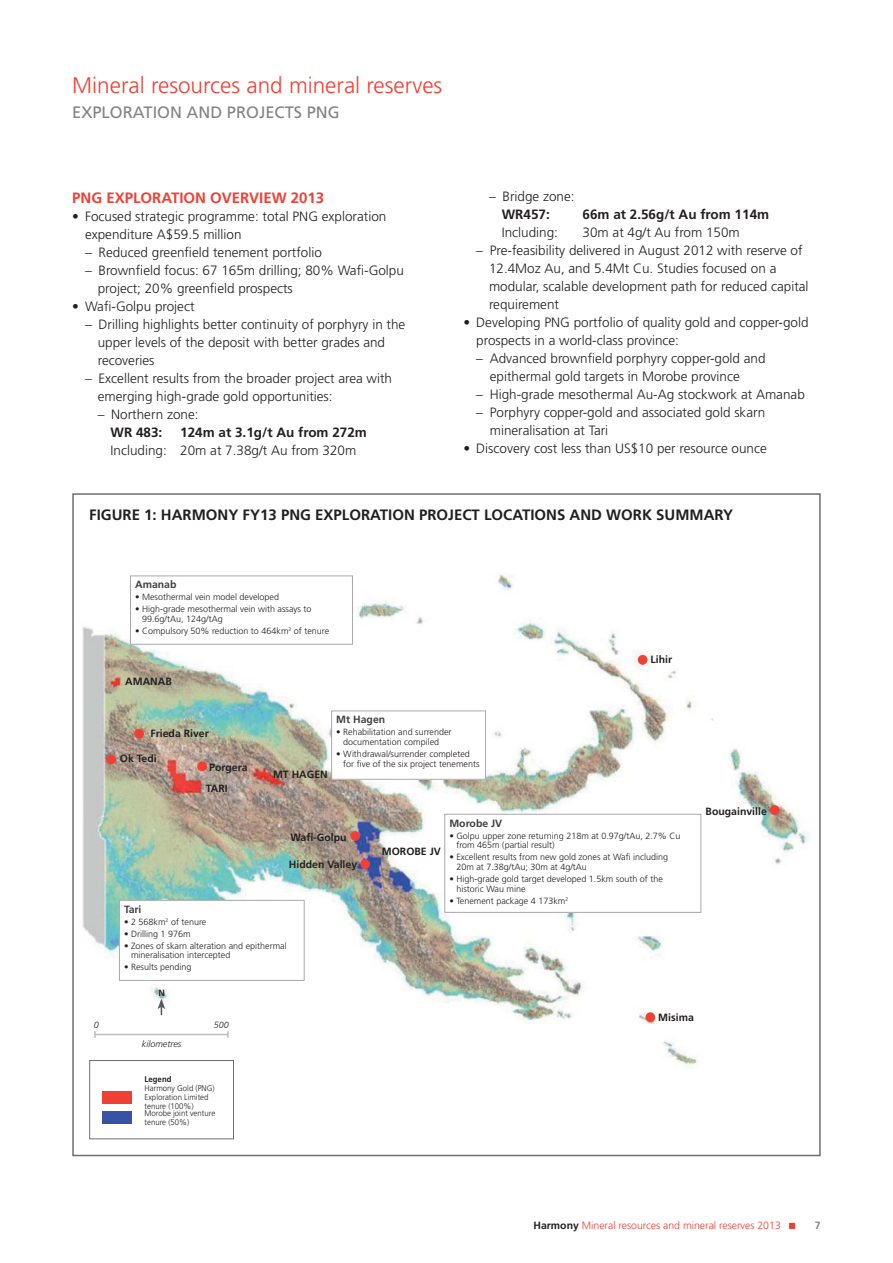
<style>
.page{position:relative;width:893px;height:1263px;background:#fff}
.page>*{position:absolute;margin:0;border:0;box-sizing:border-box;transform-origin:0 0}
.t1{font:300 22.5px "Frutiger LT Std";color:#ef4035}
.t2{font:16.5px "Frutiger LT Std";color:#808285}
.t3{font:700 15px "Frutiger LT Std";color:#231f20}
.t4{font:700 15px "Frutiger LT Std";color:#ef4035}
.t5{font:300 13.5px/18px "Frutiger LT Std";color:#231f20}
.t6{font:700 13.5px "Frutiger LT Std";color:#231f20}
.t7{font:700 10.5px "Frutiger LT Std";color:#231f20}
.t8{font:300 10.5px "Frutiger LT Std";color:#ef4035}
.t9{font:700 10.5px "Frutiger LT Std";color:#404041}
.t10{font:700 10.5px "Frutiger LT Std";color:#808285}
.t11{font:300 9px/9.8px "Frutiger LT Std";color:#231f20}
.t12{font:italic 300 9px "Frutiger LT Std";color:#231f20}
.t13{font:700 9px "Frutiger LT Std";color:#231f20}
.t14{font:300 8.25px/9px "Frutiger LT Std";color:#231f20;scale:.95 1}
.t15{font:700 8.25px "Frutiger LT Std";color:#231f20;scale:.95 1}
.s1{font-weight:700;color:#231f20}
</style>
<div class="page">
<svg style="left:789px;top:1223px;width:6px;height:6px"></svg>
<img style="left:82px;top:573px;width:728px;height:493px">
<div style="left:197px;top:761px;width:10px;height:10px;background:#ef4035;border-radius:50%"></div>
<div style="left:770px;top:805px;width:9px;height:10px;background:#ef4035;border-radius:50%"></div>
<div style="left:638px;top:655px;width:9px;height:10px;background:#ef4035;border-radius:50%"></div>
<div style="left:134px;top:729px;width:10px;height:10px;background:#ef4035;border-radius:50%"></div>
<div style="left:106px;top:754px;width:10px;height:10px;background:#ef4035;border-radius:50%"></div>
<div style="left:130px;top:576px;width:222px;height:68px;background:#fff"></div>
<div style="left:130px;top:575px;width:223px;height:70px;border:1px solid #a7a9ac"></div>
<div style="left:332px;top:711px;width:154px;height:68px;background:#fff"></div>
<div style="left:331px;top:710px;width:155px;height:70px;border:1px solid #a7a9ac"></div>
<div style="left:119px;top:900px;width:185px;height:80px;background:#fff"></div>
<div style="left:119px;top:900px;width:186px;height:81px;border:1px solid #a7a9ac"></div>
<div style="left:445px;top:814px;width:256px;height:98px;background:#fff"></div>
<div style="left:444px;top:814px;width:257px;height:99px;border:1px solid #a7a9ac"></div>
<div style="left:645px;top:1012px;width:10px;height:10px;background:#ef4035;border-radius:50%"></div>
<div style="left:350px;top:831px;width:10px;height:10px;background:#ef4035;border-radius:50%"></div>
<div style="left:360px;top:859px;width:10px;height:10px;background:#ef4035;border-radius:50%"></div>
<div style="left:90px;top:1060px;width:143px;height:79px;background:#fff"></div>
<div style="left:89px;top:1060px;width:145px;height:79px;border:1px solid #6d6e70"></div>
<div style="left:102px;top:1091px;width:30px;height:12px;background:#ef4035"></div>
<div style="left:102px;top:1111px;width:30px;height:13px;background:#3953a4"></div>
<hr style="left:95px;top:1034px;width:133px;height:1px;background:#bbbdc0">
<svg style="left:94px;top:1031px;width:2px;height:7px"></svg>
<svg style="left:227px;top:1031px;width:2px;height:7px"></svg>
<svg style="left:158px;top:998px;width:7px;height:17px"></svg>
<h1 class="t1" style="left:72px;top:75px;width:372px">Mineral resources and mineral reserves</h1>
<p class="t2" style="left:72px;top:104px;width:269px">EXPLORATION AND PROJECTS PNG</p>
<p class="t4" style="left:72px;top:190px;width:253px">PNG EXPLORATION OVERVIEW 2013</p>
<p class="t5" style="left:85px;top:208px;width:303px;text-indent:-13px">• Focused strategic programme: total PNG exploration expenditure A$59.5 million</p>
<p class="t5" style="left:85px;top:244px;width:238px">– Reduced greenfield tenement portfolio</p>
<p class="t5" style="left:98px;top:262px;width:308px;text-indent:-13px">– Brownfield focus: 67 165m drilling; 80% Wafi-Golpu project; 20% greenfield prospects</p>
<p class="t5" style="left:72px;top:298px;width:124px">• Wafi-Golpu project</p>
<p class="t5" style="left:98px;top:316px;width:309px;text-indent:-13px">– Drilling highlights better continuity of porphyry in the upper levels of the deposit with better grades and recoveries</p>
<p class="t5" style="left:98px;top:370px;width:296px;text-indent:-13px">– Excellent results from the broader project area with emerging high-grade gold opportunities:</p>
<p class="t5" style="left:98px;top:406px;width:102px">– Northern zone:</p>
<p class="t6" style="left:111px;top:425px;width:53px">WR 483:</p>
<p class="t6" style="left:180px;top:425px;width:188px">124m at 3.1g/t Au from 272m</p>
<p class="t5" style="left:111px;top:442px;width:247px">Including: 20m at 7.38g/t Au from 320m</p>
<p class="t5" style="left:489px;top:188px;width:87px">– Bridge zone:</p>
<p class="t6" style="left:502px;top:208px;width:50px">WR457:</p>
<p class="t6" style="left:583px;top:208px;width:188px">66m at 2.56g/t Au from 114m</p>
<p class="t5" style="left:502px;top:224px;width:58px">Including:</p>
<p class="t5" style="left:583px;top:224px;width:159px">30m at 4g/t Au from 150m</p>
<p class="t5" style="left:489px;top:242px;width:321px;text-indent:-13px">– Pre-feasibility delivered in August 2012 with reserve of 12.4Moz Au, and 5.4Mt Cu. Studies focused on a modular, scalable development path for reduced capital requirement</p>
<p class="t5" style="left:476px;top:314px;width:334px;text-indent:-13px">• Developing PNG portfolio of quality gold and copper-gold prospects in a world-class province:</p>
<p class="t5" style="left:490px;top:350px;width:277px;text-indent:-14px">– Advanced brownfield porphyry copper-gold and epithermal gold targets in Morobe province</p>
<p class="t5" style="left:476px;top:386px;width:330px">– High-grade mesothermal Au-Ag stockwork at Amanab</p>
<p class="t5" style="left:490px;top:404px;width:277px;text-indent:-14px">– Porphyry copper-gold and associated gold skarn mineralisation at Tari</p>
<p class="t5" style="left:463px;top:440px;width:305px">• Discovery cost less than US$10 per resource ounce</p>
<p class="t3" style="left:89px;top:508px;width:645px">FIGURE 1: HARMONY FY13 PNG EXPLORATION PROJECT LOCATIONS AND WORK SUMMARY</p>
<p class="t9" style="left:135px;top:580px;width:43px">Amanab</p>
<p class="t11" style="left:135px;top:593px;width:146px">• Mesothermal vein model developed</p>
<p class="t11" style="left:142px;top:605px;width:171px;text-indent:-7px">• High-grade mesothermal vein with assays to<br>99.6g/tAu, 124g/tAg</p>
<p class="t11" style="left:135px;top:626px;width:196px">• Compulsory 50% reduction to 464km<sup>2</sup> of tenure</p>
<p class="t7" style="left:125px;top:677px;width:48px">AMANAB</p>
<p class="t7" style="left:151px;top:728px;width:60px">Frieda River</p>
<p class="t7" style="left:120px;top:753px;width:38px">Ok Tedi</p>
<p class="t7" style="left:209px;top:762px;width:40px">Porgera</p>
<p class="t7" style="left:206px;top:784px;width:23px">TARI</p>
<p class="t7" style="left:273px;top:769px;width:56px">MT HAGEN</p>
<p class="t9" style="left:336px;top:715px;width:51px">Mt Hagen</p>
<p class="t11" style="left:336px;top:728px;width:117px;text-align:center">• Rehabilitation and surrender documentation compiled</p>
<p class="t11" style="left:343px;top:749px;width:138px;text-indent:-7px">• Withdrawal/surrender completed for five of the six project tenements</p>
<p class="t7" style="left:651px;top:654px;width:23px">Lihir</p>
<p class="t7" style="left:290px;top:832px;width:58px">Wafi-Golpu</p>
<p class="t7" style="left:289px;top:859px;width:70px">Hidden Valley</p>
<p class="t9" style="left:124px;top:904px;width:19px">Tari</p>
<p class="t11" style="left:124px;top:917px;width:84px">• 2 568km<sup>2</sup> of tenure</p>
<p class="t11" style="left:124px;top:929px;width:68px">• Drilling 1 976m</p>
<p class="t11" style="left:131px;top:941px;width:157px;text-indent:-7px">• Zones of skarn alteration and epithermal mineralisation intercepted</p>
<p class="t11" style="left:124px;top:963px;width:69px">• Results pending</p>
<p class="t13" style="left:158px;top:988px;width:8px">N</p>
<p class="t12" style="left:94px;top:1020px;width:7px">0</p>
<p class="t12" style="left:214px;top:1020px;width:17px">500</p>
<p class="t12" style="left:142px;top:1039px;width:41px">kilometres</p>
<p class="t15" style="left:145px;top:1075px;width:30px">Legend</p>
<p class="t14" style="left:145px;top:1084px;width:75px">Harmony Gold (PNG)<br>Exploration Limited tenure (100%)</p>
<p class="t14" style="left:145px;top:1109px;width:76px">Morobe joint venture tenure (50%)</p>
<p class="t7" style="left:382px;top:846px;width:60px">MOROBE JV</p>
<p class="t9" style="left:449px;top:818px;width:54px">Morobe JV</p>
<p class="t11" style="left:456px;top:831px;width:226px;text-indent:-7px">• Golpu upper zone returning 218m at 0.97g/tAu, 2.7% Cu from 465m (partial result)</p>
<p class="t11" style="left:456px;top:853px;width:213px;text-indent:-7px">• Excellent results from new gold zones at Wafi including<br>20m at 7.38g/tAu; 30m at 4g/tAu</p>
<p class="t11" style="left:456px;top:874px;width:208px;text-indent:-7px">• High-grade gold target developed 1.5km south of the historic Wau mine</p>
<p class="t11" style="left:449px;top:896px;width:120px">• Tenement package 4 173km<sup>2</sup></p>
<p class="t7" style="left:658px;top:1012px;width:37px">Misima</p>
<p class="t7" style="left:706px;top:806px;width:63px">Bougainville</p>
<p class="t8" style="left:533px;top:1220px;width:249px"><span class="s1">Harmony</span> Mineral resources and mineral reserves 2013</p>
<p class="t10" style="left:815px;top:1220px;width:7px">7</p>
</div>
